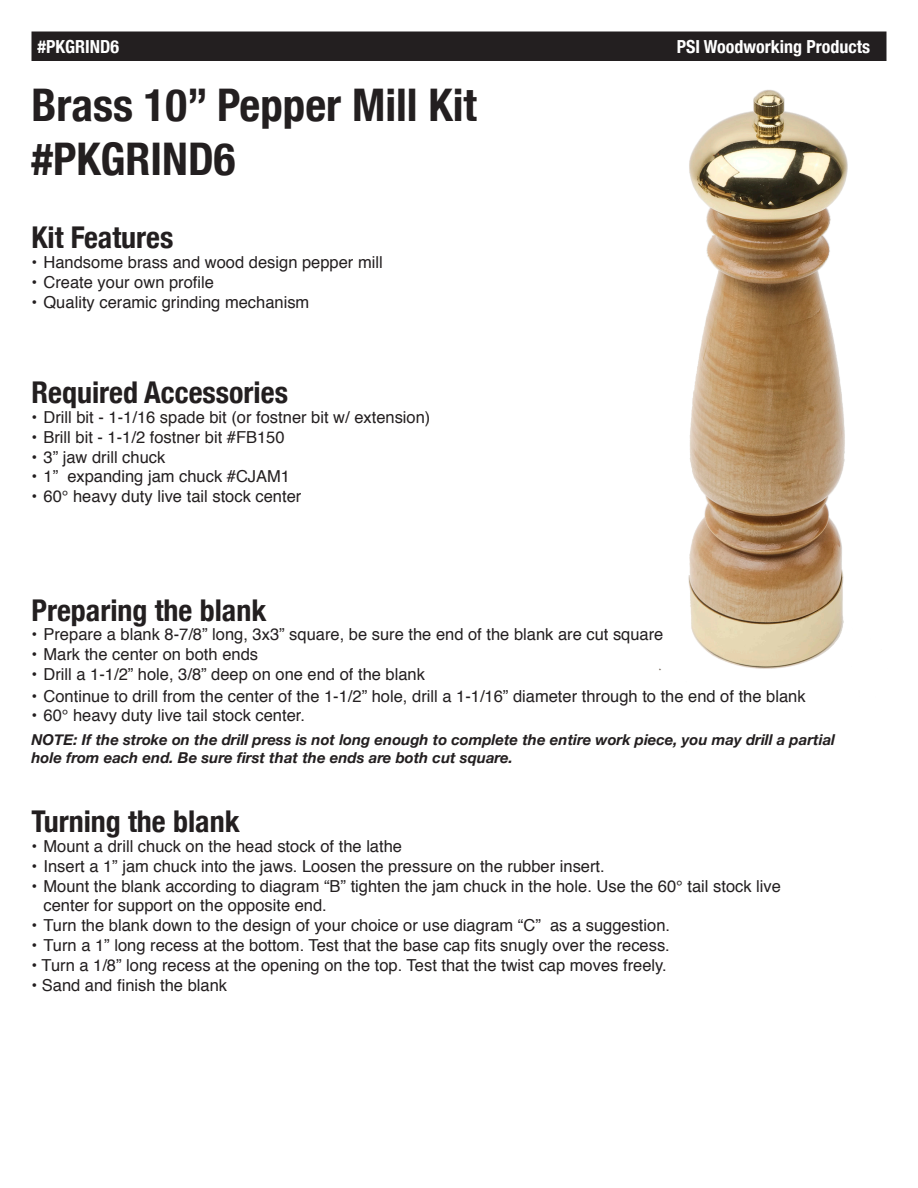
<style>
.page{position:relative;width:918px;height:1188px;background:#fff}
.page>*{position:absolute;margin:0;border:0;box-sizing:border-box;transform-origin:0 0}
.t1{font:700 condensed 45px "Helvetica Neue";color:#231f20}
.t2{font:700 condensed 30px "Helvetica Neue";color:#231f20}
.t3{font:700 condensed 18px "Helvetica Neue";color:#fff}
.t4{font:16.5px "Helvetica";color:#231f20}
.t5{font:italic 700 15px/18px "Helvetica Neue";color:#231f20}
</style>
<div class="page">
<img style="left:659px;top:60px;width:228px;height:611px">
<div style="left:32px;top:32px;width:854px;height:28px;background:#231f20"></div>
<div style="left:32px;top:32px;width:854px;height:29px;border:2px solid #231f20"></div>
<p class="t3" style="left:38px;top:36px;width:83px">#PKGRIND6</p>
<p class="t3" style="left:677px;top:36px;width:195px">PSI Woodworking Products</p>
<p class="t1" style="left:32px;top:77px;width:447px">Brass 10” Pepper Mill Kit</p>
<p class="t1" style="left:32px;top:131px;width:206px">#PKGRIND6</p>
<p class="t2" style="left:32px;top:220px;width:143px">Kit Features</p>
<p class="t4" style="left:32px;top:250px;width:353px">• Handsome brass and wood design pepper mill</p>
<p class="t4" style="left:32px;top:270px;width:184px">• Create your own profile</p>
<p class="t4" style="left:32px;top:289px;width:279px">• Quality ceramic grinding mechanism</p>
<p class="t2" style="left:32px;top:374px;width:258px">Required Accessories</p>
<p class="t4" style="left:32px;top:405px;width:400px">• Drill bit - 1-1/16 spade bit (or fostner bit w/ extension)</p>
<p class="t4" style="left:32px;top:424px;width:255px">• Brill bit - 1-1/2 fostner bit #FB150</p>
<p class="t4" style="left:32px;top:444px;width:135px">• 3” jaw drill chuck</p>
<p class="t4" style="left:32px;top:464px;width:260px">• 1” expanding jam chuck #CJAM1</p>
<p class="t4" style="left:32px;top:484px;width:271px">• 60° heavy duty live tail stock center</p>
<p class="t2" style="left:32px;top:592px;width:236px">Preparing the blank</p>
<p class="t4" style="left:32px;top:622px;width:633px">• Prepare a blank 8-7/8” long, 3x3” square, be sure the end of the blank are cut square</p>
<p class="t4" style="left:32px;top:642px;width:228px">• Mark the center on both ends</p>
<p class="t4" style="left:32px;top:662px;width:395px">• Drill a 1-1/2” hole, 3/8” deep on one end of the blank</p>
<p class="t4" style="left:32px;top:683px;width:776px">• Continue to drill from the center of the 1-1/2” hole, drill a 1-1/16” diameter through to the end of the blank</p>
<p class="t4" style="left:32px;top:703px;width:275px">• 60° heavy duty live tail stock center.</p>
<p class="t5" style="left:32px;top:731px;width:805px">NOTE: If the stroke on the drill press is not long enough to complete the entire work piece, you may drill a partial hole from each end. Be sure first that the ends are both cut square.</p>
<p class="t2" style="left:32px;top:803px;width:210px">Turning the blank</p>
<p class="t4" style="left:32px;top:833px;width:372px">• Mount a drill chuck on the head stock of the lathe</p>
<p class="t4" style="left:32px;top:853px;width:575px">• Insert a 1” jam chuck into the jaws. Loosen the pressure on the rubber insert.</p>
<p class="t4" style="left:32px;top:873px;width:751px">• Mount the blank according to diagram “B” tighten the jam chuck in the hole. Use the 60° tail stock live</p>
<p class="t4" style="left:43px;top:893px;width:285px">center for support on the opposite end.</p>
<p class="t4" style="left:32px;top:913px;width:640px">• Turn the blank down to the design of your choice or use diagram “C” as a suggestion.</p>
<p class="t4" style="left:32px;top:932px;width:640px">• Turn a 1” long recess at the bottom. Test that the base cap fits snugly over the recess.</p>
<p class="t4" style="left:32px;top:952px;width:637px">• Turn a 1/8” long recess at the opening on the top. Test that the twist cap moves freely.</p>
<p class="t4" style="left:32px;top:972px;width:197px">• Sand and finish the blank</p>
</div>
